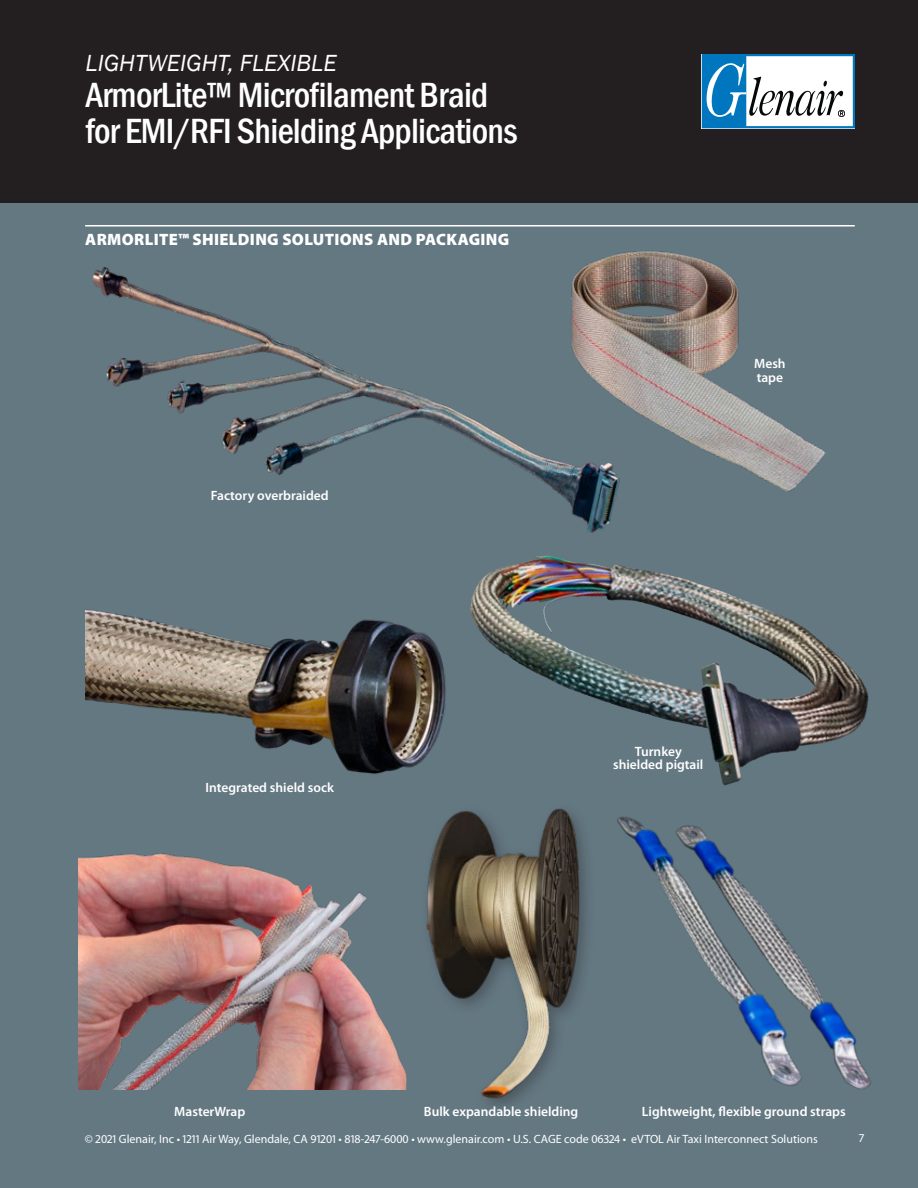
<style>
.page{position:relative;width:918px;height:1188px;background:#647882}
.page>*{position:absolute;margin:0;border:0;box-sizing:border-box;transform-origin:0 0}
.gray_h_lg{font:500 condensed 36px/36px "Franklin Gothic";letter-spacing:-.02em;color:#fff}
.gray_h_sm_i{font:italic 24px "Franklin Gothic";color:#fff}
.QCS_head_w__ra{font:900 16.5px "Myriad Pro";letter-spacing:.02em;color:#fff}
.cap_c_W{font:600 13.5px/13.5px "Myriad Pro";color:#fff;text-align:center}
.t1{font:12px "Myriad Pro";color:#fff}
</style>
<div class="page">
<div style="left:0;top:0;width:918px;height:202px;background:#231f20"></div>
<svg style="left:702px;top:54px;width:153px;height:74px;background:#a0c3d9"></svg>
<img style="left:621px;top:816px;width:250px;height:273px">
<hr style="left:85px;top:225px;width:770px;height:1px;background:#fff">
<img style="left:483px;top:556px;width:386px;height:230px">
<img style="left:86px;top:578px;width:397px;height:196px">
<img style="left:92px;top:267px;width:522px;height:266px">
<img style="left:563px;top:251px;width:263px;height:250px">
<img style="left:79px;top:853px;width:308px;height:237px">
<img style="left:387px;top:782px;width:234px;height:324px">
<p class="gray_h_sm_i" style="left:86px;top:48px;width:253px">LIGHTWEIGHT, FLEXIBLE</p>
<p class="gray_h_lg" style="left:86px;top:77px;width:434px">ArmorLite™ Microfilament Braid for EMI/RFI Shielding Applications</p>
<p class="QCS_head_w__ra" style="left:85px;top:230px;width:426px">ARMORLITE™ SHIELDING SOLUTIONS AND PACKAGING</p>
<p class="cap_c_W" style="left:211px;top:488px;width:119px">Factory overbraided</p>
<p class="cap_c_W" style="left:206px;top:780px;width:130px">Integrated shield sock</p>
<p class="cap_c_W" style="left:754px;top:356px;width:33px;text-align:left">Mesh tape</p>
<p class="cap_c_W" style="left:613px;top:744px;width:92px">Turnkey shielded pigtail</p>
<p class="cap_c_W" style="left:174px;top:1104px;width:73px">MasterWrap</p>
<p class="cap_c_W" style="left:424px;top:1104px;width:156px">Bulk expandable shielding</p>
<p class="cap_c_W" style="left:642px;top:1104px;width:205px">Lightweight, flexible ground straps</p>
<p class="t1" style="left:85px;top:1132px;width:734px">© 2021 Glenair, Inc • 1211 Air Way, Glendale, CA 91201 • 818-247-6000 • www.glenair.com • U.S. CAGE code 06324 • eVTOL Air Taxi Interconnect Solutions</p>
<p class="t1" style="left:859px;top:1131px;width:6px">7</p>
</div>
